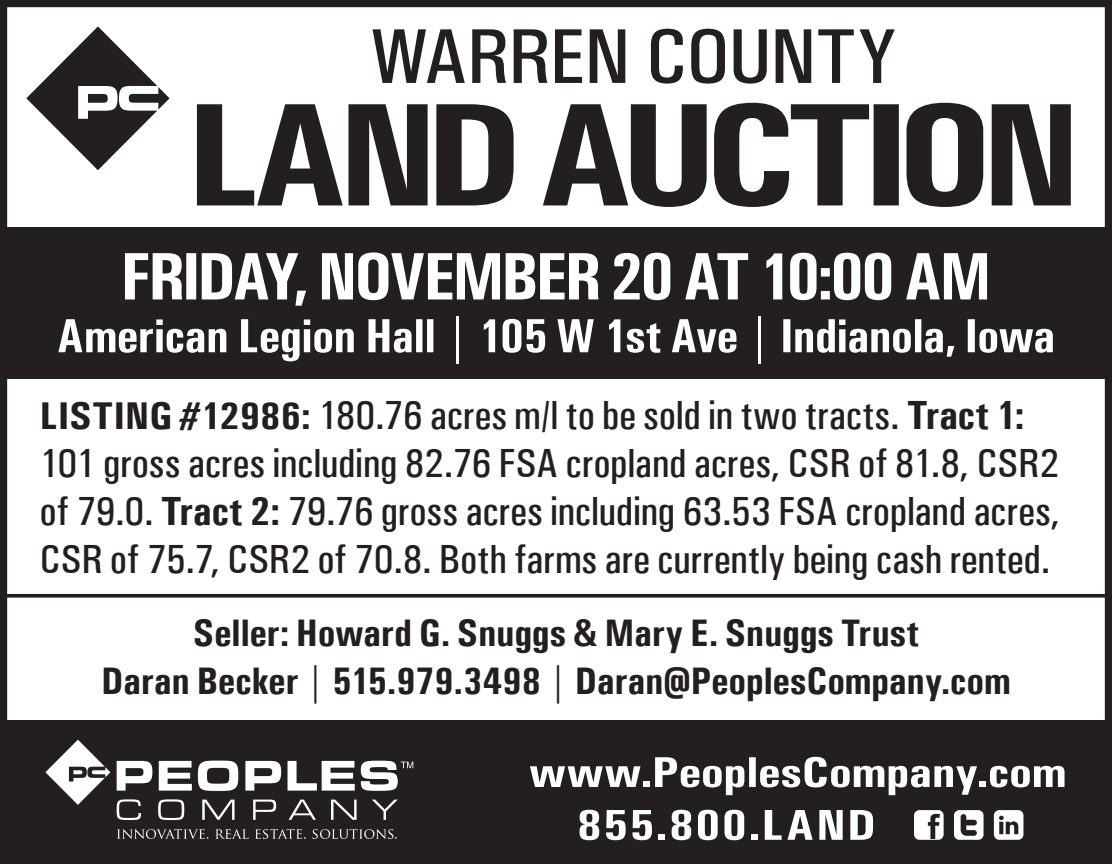
<style>
.page{position:relative;width:1112px;height:864px;background:#fff}
.page>*{position:absolute;margin:0;border:0;box-sizing:border-box;transform-origin:0 0}
.t1{font:700 condensed 146.8px "Univers";letter-spacing:-.075em;color:#231f20;scale:1.22 1}
.t2{font:500 condensed 77.6px "Univers";letter-spacing:-.02em;color:#231f20;scale:1.11 1}
.t3{font:700 condensed 67.2px "Univers";letter-spacing:-.045em;color:#fff;scale:1.05 1}
.t4{font:700 condensed 48px "Univers";letter-spacing:-.015em;color:#fff;scale:1.05 1}
.t5{font:700 condensed 43.2px/52.8px "Univers";letter-spacing:-.005em;color:#fff;scale:1.22 1}
.t6{font:500 condensed 40.8px/48px "Univers";letter-spacing:-.005em;color:#231f20;scale:1.05 1}
.t7{font:700 condensed 38.4px/48px "Univers";letter-spacing:-.005em;color:#231f20;text-align:center;scale:1.05 1}
.s1{font-weight:700;font-size:38.8px}
.s2{font-weight:700}
</style>
<div class="page">
<div style="left:0;top:721px;width:1112px;height:143px;background:#231f20"></div>
<div style="left:0;top:0;width:1112px;height:864px;border:7px solid #231f20"></div>
<div style="left:0;top:227px;width:1112px;height:151px;background:#231f20"></div>
<div style="left:954px;top:810px;width:29px;height:30px;background:#fff;border-radius:5px"></div>
<svg style="left:960px;top:814px;width:16px;height:22px"></svg>
<div style="left:993px;top:810px;width:30px;height:30px;background:#fff;border-radius:5px"></div>
<svg style="left:999px;top:816px;width:19px;height:18px"></svg>
<div style="left:914px;top:810px;width:29px;height:30px;background:#fff;border-radius:5px"></div>
<svg style="left:927px;top:814px;width:13px;height:25px"></svg>
<svg style="left:0;top:594px;width:1112px;height:4px;background:#393637"></svg>
<svg style="left:117px;top:799px;width:24px;height:21px"></svg>
<svg style="left:158px;top:799px;width:26px;height:21px"></svg>
<svg style="left:202px;top:800px;width:32px;height:20px"></svg>
<svg style="left:253px;top:800px;width:23px;height:20px"></svg>
<svg style="left:288px;top:800px;width:28px;height:20px"></svg>
<svg style="left:331px;top:800px;width:25px;height:20px"></svg>
<svg style="left:372px;top:800px;width:26px;height:20px"></svg>
<svg style="left:117px;top:761px;width:35px;height:30px"></svg>
<svg style="left:159px;top:761px;width:33px;height:30px"></svg>
<svg style="left:198px;top:761px;width:40px;height:30px"></svg>
<svg style="left:245px;top:761px;width:36px;height:30px"></svg>
<svg style="left:287px;top:761px;width:68px;height:30px"></svg>
<svg style="left:45px;top:740px;width:65px;height:65px"></svg>
<svg style="left:361px;top:761px;width:52px;height:30px"></svg>
<svg style="left:117px;top:829px;width:27px;height:10px"></svg>
<svg style="left:146px;top:829px;width:10px;height:10px"></svg>
<div style="left:147px;top:830px;width:8px;height:8px;background:#231f20;border-radius:50%"></div>
<svg style="left:156px;top:829px;width:52px;height:10px"></svg>
<svg style="left:215px;top:829px;width:34px;height:10px"></svg>
<svg style="left:255px;top:829px;width:51px;height:10px"></svg>
<svg style="left:312px;top:829px;width:6px;height:10px"></svg>
<svg style="left:320px;top:829px;width:10px;height:10px"></svg>
<div style="left:321px;top:830px;width:8px;height:8px;background:#231f20;border-radius:50%"></div>
<svg style="left:332px;top:829px;width:30px;height:10px"></svg>
<svg style="left:364px;top:829px;width:10px;height:10px"></svg>
<div style="left:365px;top:830px;width:8px;height:8px;background:#231f20;border-radius:50%"></div>
<svg style="left:376px;top:829px;width:20px;height:10px"></svg>
<svg style="left:26px;top:26px;width:144px;height:144px"></svg>
<h2 class="t2" style="left:369px;top:11px;width:476px">WARREN COUNTY</h2>
<h1 class="t1" style="left:184px;top:66px;width:737px">LAND AUCTION</h1>
<h3 class="t3" style="left:120px;top:236px;width:831px">FRIDAY, NOVEMBER 20 AT 10:00 AM</h3>
<p class="t4" style="left:56px;top:307px;width:953px">American Legion Hall | 105 W 1st Ave | Indianola, Iowa</p>
<p class="t6" style="left:40px;top:391px;width:973px"><span class="s1">LISTING #12986:</span> 180.76 acres m/l to be sold in two tracts. <span class="s2">Tract 1:<br></span>101 gross acres including 82.76 FSA cropland acres, CSR of 81.8, CSR2 of 79.0. <span class="s2">Tract 2:</span> 79.76 gross acres including 63.53 FSA cropland acres, CSR of 75.7, CSR2 of 70.8. Both farms are currently being cash rented.</p>
<p class="t7" style="left:101px;top:608px;width:867px">Seller: Howard G. Snuggs &amp; Mary E. Snuggs Trust<br>Daran Becker | 515.979.3498 | Daran@PeoplesCompany.com</p>
<p class="t5" style="left:576px;top:746px;width:403px;text-indent:-48px">www.PeoplesCompany.com<br>855.800.LAND</p>
</div>
